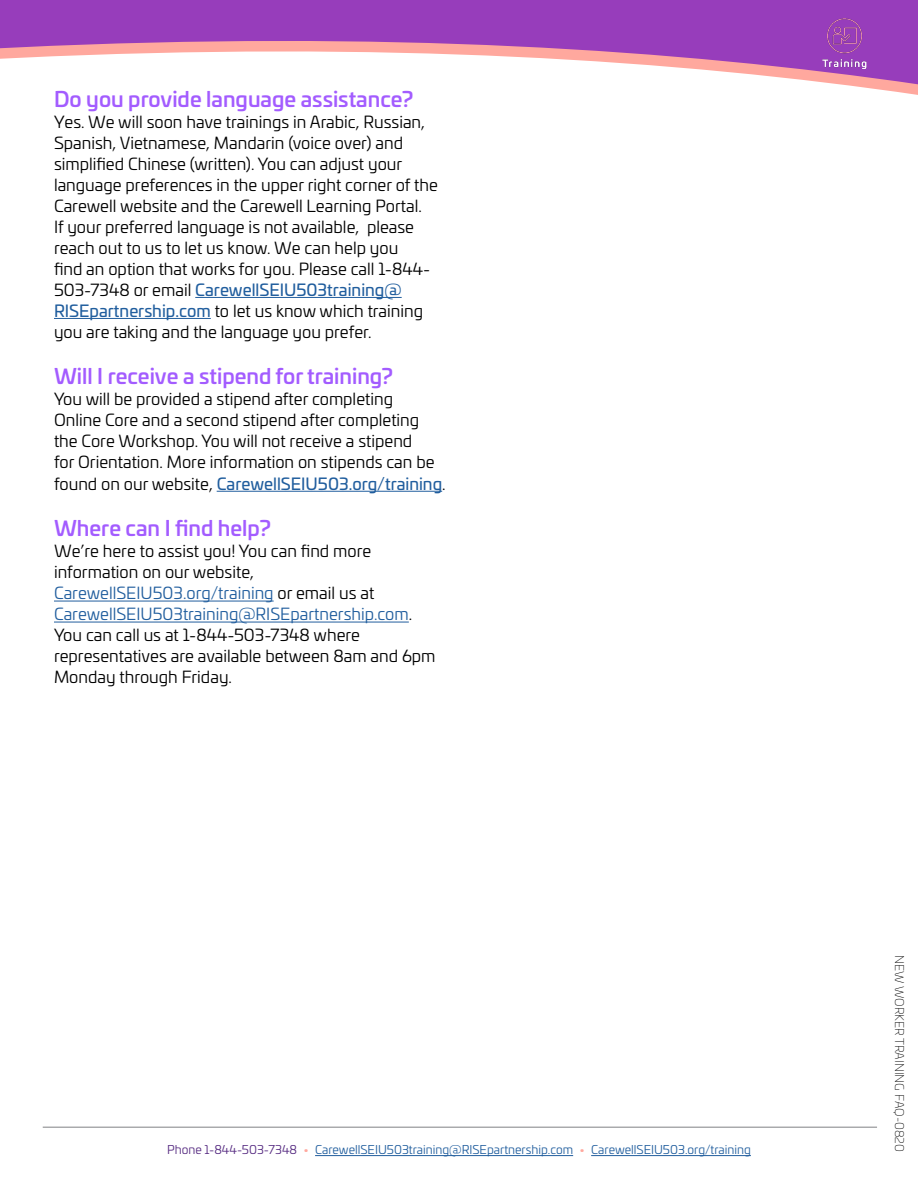
<style>
.page{position:relative;width:918px;height:1188px;background:#fff}
.page>*{position:absolute;margin:0;border:0;box-sizing:border-box;transform-origin:0 0}
.t1{font:500 21px "Univia Pro";color:#a35cff}
.t2{font:16.5px/21px "Univia Pro";color:#000}
.t3{font:12px "Univia Pro";color:#215e9e}
.t4{font:200 12px "Univia Pro";color:#000}
.s1{color:#215e9e}
.s2{color:#572c82}
.s3{color:#ffa89e}
</style>
<div class="page">
<hr style="left:315px;top:1155px;width:258px;height:1px;background:#215e9e">
<hr style="left:591px;top:1155px;width:160px;height:1px;background:#215e9e">
<hr style="left:43px;top:1127px;width:834px;height:1px;background:#808285">
<svg style="left:0;top:0;width:918px;height:318px"></svg>
<img style="left:815px;top:14px;width:55px;height:64px">
<hr style="left:195px;top:297px;width:207px;height:1px;background:#215e9e">
<hr style="left:54px;top:318px;width:157px;height:1px;background:#215e9e">
<hr style="left:217px;top:491px;width:225px;height:1px;background:#215e9e">
<hr style="left:54px;top:601px;width:220px;height:1px;background:#215e9e">
<hr style="left:54px;top:622px;width:355px;height:1px;background:#215e9e">
<p class="t1" style="left:54px;top:83px;width:361px">Do you provide language assistance?</p>
<p class="t2" style="left:54px;top:110px;width:385px">Yes. We will soon have trainings in Arabic, Russian, Spanish, Vietnamese, Mandarin (voice over) and simplified Chinese (written). You can adjust your language preferences in the upper right corner of the Carewell website and the Carewell Learning Portal.<br>If your preferred language is not available, please reach out to us to let us know. We can help you<br>find an option that works for you. Please call 1-844- 503-7348 or email <span class="s1">CarewellSEIU503training@ RISEpartnership.com</span> to let us know which training you are taking and the language you prefer.</p>
<p class="t1" style="left:54px;top:360px;width:341px">Will I receive a stipend for training?</p>
<p class="t2" style="left:54px;top:388px;width:393px">You will be provided a stipend after completing<br>Online Core and a second stipend after completing the Core Workshop. You will not receive a stipend<br>for Orientation. More information on stipends can be found on our website, <span class="s1">CarewellSEIU503.org/training</span>.</p>
<p class="t1" style="left:54px;top:512px;width:219px">Where can I find help?</p>
<p class="t2" style="left:54px;top:540px;width:383px">We’re here to assist you! You can find more information on our website, <span class="s1">CarewellSEIU503.org/training</span> or email us at <span class="s1">CarewellSEIU503training@RISEpartnership.com</span>.<br>You can call us at 1-844-503-7348 where representatives are available between 8am and 6pm Monday through Friday.</p>
<p class="t3" style="left:167px;top:1141px;width:585px"><span class="s2">Phone 1-844-503-7348</span> <span class="s3">•</span> CarewellSEIU503training@RISEpartnership.com <span class="s3">•</span> CarewellSEIU503.org/training</p>
<p class="t4" style="left:908px;top:955px;width:199px;rotate:90deg">NEW WORKER TRAINING FAQ-0820</p>
</div>
